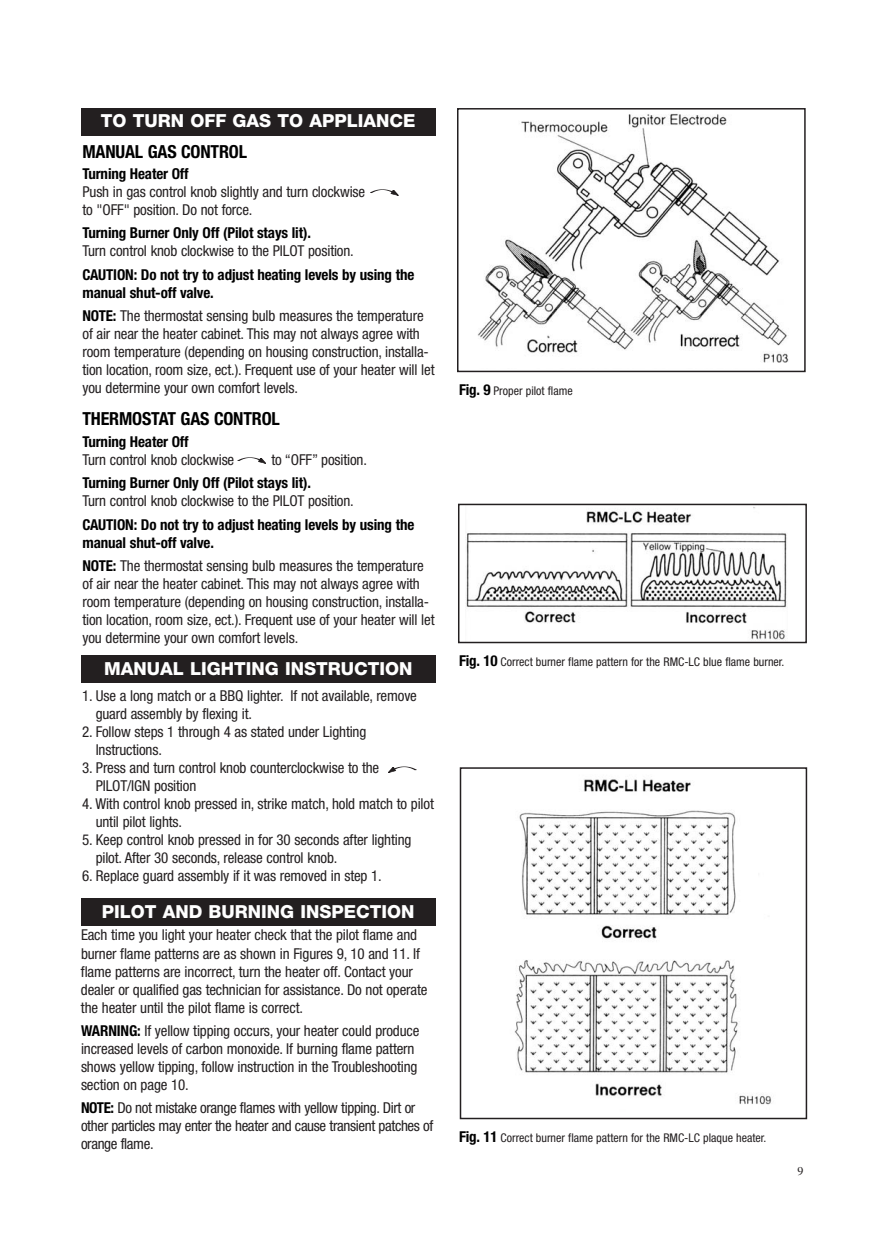
<style>
.page{position:relative;width:891px;height:1256px;background:#fff}
.page>*{position:absolute;margin:0;border:0;box-sizing:border-box;transform-origin:0 0}
.t1{font:800 18px "Helvetica Neue";color:#fff}
.t2{font:700 condensed 18px "Helvetica Neue";letter-spacing:-.01em;color:#000}
.t3{font:condensed 15px/18px "Helvetica Neue";letter-spacing:-.01em;color:#231f20}
.t4{font:700 condensed 15px/18px "Helvetica Neue";letter-spacing:-.01em;color:#000}
.t5{font:condensed 12px "Helvetica Neue";color:#231f20}
.t6{font:12px "Times";color:#231f20}
.s1{font-weight:700;color:#000}
.s2{font-weight:700;font-size:15px;color:#000}
</style>
<div class="page">
<svg style="left:370px;top:189px;width:28px;height:7px"></svg>
<div style="left:81px;top:656px;width:354px;height:27px;background:#231f20"></div>
<svg style="left:388px;top:766px;width:28px;height:6px"></svg>
<div style="left:81px;top:898px;width:354px;height:28px;background:#231f20"></div>
<img style="left:478px;top:113px;width:311px;height:250px">
<div style="left:457px;top:108px;width:349px;height:264px;border:2px solid #231f20"></div>
<img style="left:465px;top:507px;width:322px;height:133px">
<div style="left:458px;top:504px;width:349px;height:139px;border:2px solid #231f20"></div>
<img style="left:514px;top:779px;width:258px;height:326px">
<div style="left:460px;top:767px;width:347px;height:352px;border:2px solid #231f20"></div>
<div style="left:81px;top:108px;width:354px;height:27px;background:#231f20"></div>
<svg style="left:238px;top:457px;width:28px;height:6px"></svg>
<p class="t1" style="left:101px;top:114px;width:316px">TO TURN OFF GAS TO APPLIANCE</p>
<p class="t2" style="left:82px;top:145px;width:166px">MANUAL GAS CONTROL</p>
<p class="t4" style="left:82px;top:166px;width:108px">Turning Heater Off</p>
<p class="t3" style="left:82px;top:184px;width:284px">Push in gas control knob slightly and turn clockwise to "OFF" position. Do not force.</p>
<p class="t4" style="left:82px;top:225px;width:230px">Turning Burner Only Off (Pilot stays lit).</p>
<p class="t3" style="left:82px;top:243px;width:273px">Turn control knob clockwise to the PILOT position.</p>
<p class="t4" style="left:82px;top:266px;width:333px">CAUTION: Do not try to adjust heating levels by using the manual shut-off valve.</p>
<p class="t3" style="left:82px;top:308px;width:354px"><span class="s1">NOTE:</span> The thermostat sensing bulb measures the temperature of air near the heater cabinet. This may not always agree with room temperature (depending on housing construction, installa&shy;tion location, room size, ect.). Frequent use of your heater will let you determine your own comfort levels.</p>
<p class="t2" style="left:82px;top:412px;width:199px">THERMOSTAT GAS CONTROL</p>
<p class="t4" style="left:82px;top:434px;width:108px">Turning Heater Off</p>
<p class="t3" style="left:82px;top:452px;width:153px">Turn control knob clockwise</p>
<p class="t3" style="left:271px;top:452px;width:97px">to “OFF” position.</p>
<p class="t4" style="left:82px;top:475px;width:230px">Turning Burner Only Off (Pilot stays lit).</p>
<p class="t3" style="left:82px;top:493px;width:273px">Turn control knob clockwise to the PILOT position.</p>
<p class="t4" style="left:82px;top:516px;width:333px">CAUTION: Do not try to adjust heating levels by using the manual shut-off valve.</p>
<p class="t3" style="left:82px;top:558px;width:354px"><span class="s1">NOTE:</span> The thermostat sensing bulb measures the temperature of air near the heater cabinet. This may not always agree with room temperature (depending on housing construction, installa&shy;tion location, room size, ect.). Frequent use of your heater will let you determine your own comfort levels.</p>
<p class="t1" style="left:104px;top:662px;width:310px">MANUAL LIGHTING INSTRUCTION</p>
<p class="t3" style="left:96px;top:688px;width:323px;text-indent:-14px">1. Use a long match or a BBQ lighter. If not available, remove guard assembly by flexing it.</p>
<p class="t3" style="left:96px;top:724px;width:272px;text-indent:-14px">2. Follow steps 1 through 4 as stated under Lighting<br>Instructions.</p>
<p class="t3" style="left:96px;top:760px;width:285px;text-indent:-14px">3. Press and turn control knob counterclockwise to the<br>PILOT/IGN position</p>
<p class="t3" style="left:96px;top:796px;width:340px;text-indent:-14px">4. With control knob pressed in, strike match, hold match to pilot until pilot lights.</p>
<p class="t3" style="left:96px;top:832px;width:317px;text-indent:-14px">5. Keep control knob pressed in for 30 seconds after lighting pilot. After 30 seconds, release control knob.</p>
<p class="t3" style="left:82px;top:868px;width:301px">6. Replace guard assembly if it was removed in step 1.</p>
<p class="t1" style="left:102px;top:904px;width:314px">PILOT AND BURNING INSPECTION</p>
<p class="t3" style="left:81px;top:927px;width:348px">Each time you light your heater check that the pilot flame and burner flame patterns are as shown in Figures 9, 10 and 11. If flame patterns are incorrect, turn the heater off. Contact your dealer or qualified gas technician for assistance. Do not operate the heater until the pilot flame is correct.</p>
<p class="t3" style="left:81px;top:1022px;width:340px"><span class="s1">WARNING:</span> If yellow tipping occurs, your heater could produce increased levels of carbon monoxide. If burning flame pattern shows yellow tipping, follow instruction in the Troubleshooting section on page 10.</p>
<p class="t3" style="left:81px;top:1100px;width:354px"><span class="s1">NOTE:</span> Do not mistake orange flames with yellow tipping. Dirt or other particles may enter the heater and cause transient patches of orange flame.</p>
<p class="t5" style="left:459px;top:386px;width:115px"><span class="s2">Fig. 9</span> Proper pilot flame</p>
<p class="t5" style="left:459px;top:657px;width:327px"><span class="s2">Fig. 10</span> Correct burner flame pattern for the RMC-LC blue flame burner.</p>
<p class="t5" style="left:459px;top:1133px;width:309px"><span class="s2">Fig. 11</span> Correct burner flame pattern for the RMC-LC plaque heater.</p>
<p class="t6" style="left:798px;top:1166px;width:7px">9</p>
</div>
